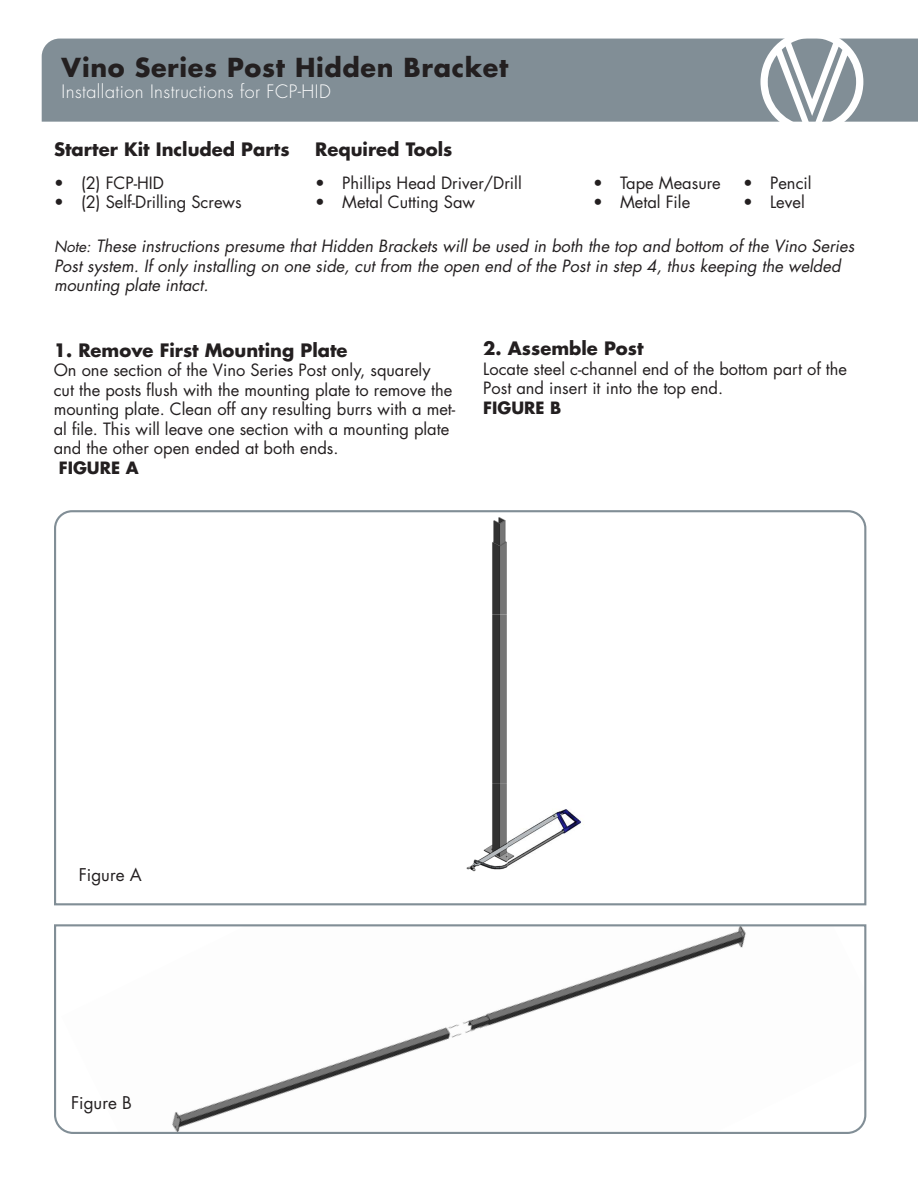
<style>
.page{position:relative;width:918px;height:1188px;background:#fff}
.page>*{position:absolute;margin:0;border:0;box-sizing:border-box;transform-origin:0 0}
.t1{font:700 25.5px "Futura Std";letter-spacing:.025em;color:#231f20}
.t2{font:700 18px "Futura Std";color:#231f20}
.t3{font:300 18px "Futura Std";letter-spacing:.025em;color:#fff}
.t4{font:17.1px "Futura Std";color:#231f20}
.t5{font:16.5px/19.5px "Futura Std";color:#231f20}
.t6{font:italic 16.5px/19.5px "Futura Std";color:#231f20}
.t7{font:700 16.5px "Futura Std";color:#231f20}
.s1{font-size:15px}
</style>
<div class="page">
<div style="left:42px;top:39px;width:876px;height:83px;background:#818e96"></div>
<svg style="left:760px;top:38px;width:103px;height:84px"></svg>
<svg style="left:54px;top:510px;width:813px;height:396px"></svg>
<svg style="left:54px;top:924px;width:813px;height:210px"></svg>
<p class="t1" style="left:62px;top:50px;width:448px">Vino Series Post Hidden Bracket</p>
<p class="t3" style="left:62px;top:80px;width:271px">Installation Instructions for FCP-HID</p>
<p class="t2" style="left:54px;top:138px;width:237px">Starter Kit Included Parts</p>
<p class="t2" style="left:315px;top:138px;width:139px">Required Tools</p>
<p class="t5" style="left:54px;top:173px;width:112px">• (2) FCP-HID</p>
<p class="t5" style="left:54px;top:193px;width:189px">• (2) Self-Drilling Screws</p>
<p class="t5" style="left:315px;top:173px;width:208px">• Phillips Head Driver/Drill</p>
<p class="t5" style="left:315px;top:193px;width:161px">• Metal Cutting Saw</p>
<p class="t5" style="left:593px;top:173px;width:129px">• Tape Measure</p>
<p class="t5" style="left:593px;top:193px;width:99px">• Metal File</p>
<p class="t5" style="left:743px;top:173px;width:70px">• Pencil</p>
<p class="t5" style="left:743px;top:193px;width:63px">• Level</p>
<p class="t6" style="left:54px;top:237px;width:802px"><span class="s1">Note:</span> These instructions presume that Hidden Brackets will be used in both the top and bottom of the Vino Series<br>Post system. If only installing on one side, cut from the open end of the Post in step 4, thus keeping the welded mounting plate intact.</p>
<p class="t2" style="left:54px;top:338px;width:295px">1. Remove First Mounting Plate</p>
<p class="t5" style="left:54px;top:361px;width:403px">On one section of the Vino Series Post only, squarely<br>cut the posts flush with the mounting plate to remove the mounting plate. Clean off any resulting burrs with a met&shy;al file. This will leave one section with a mounting plate and the other open ended at both ends.</p>
<p class="t7" style="left:59px;top:457px;width:81px">FIGURE A</p>
<p class="t2" style="left:483px;top:336px;width:162px">2. Assemble Post</p>
<p class="t5" style="left:483px;top:359px;width:365px">Locate steel c-channel end of the bottom part of the<br>Post and insert it into the top end.</p>
<p class="t7" style="left:483px;top:396px;width:80px">FIGURE B</p>
<p class="t4" style="left:79px;top:864px;width:65px">Figure A</p>
<p class="t4" style="left:71px;top:1092px;width:62px">Figure B</p>
</div>
